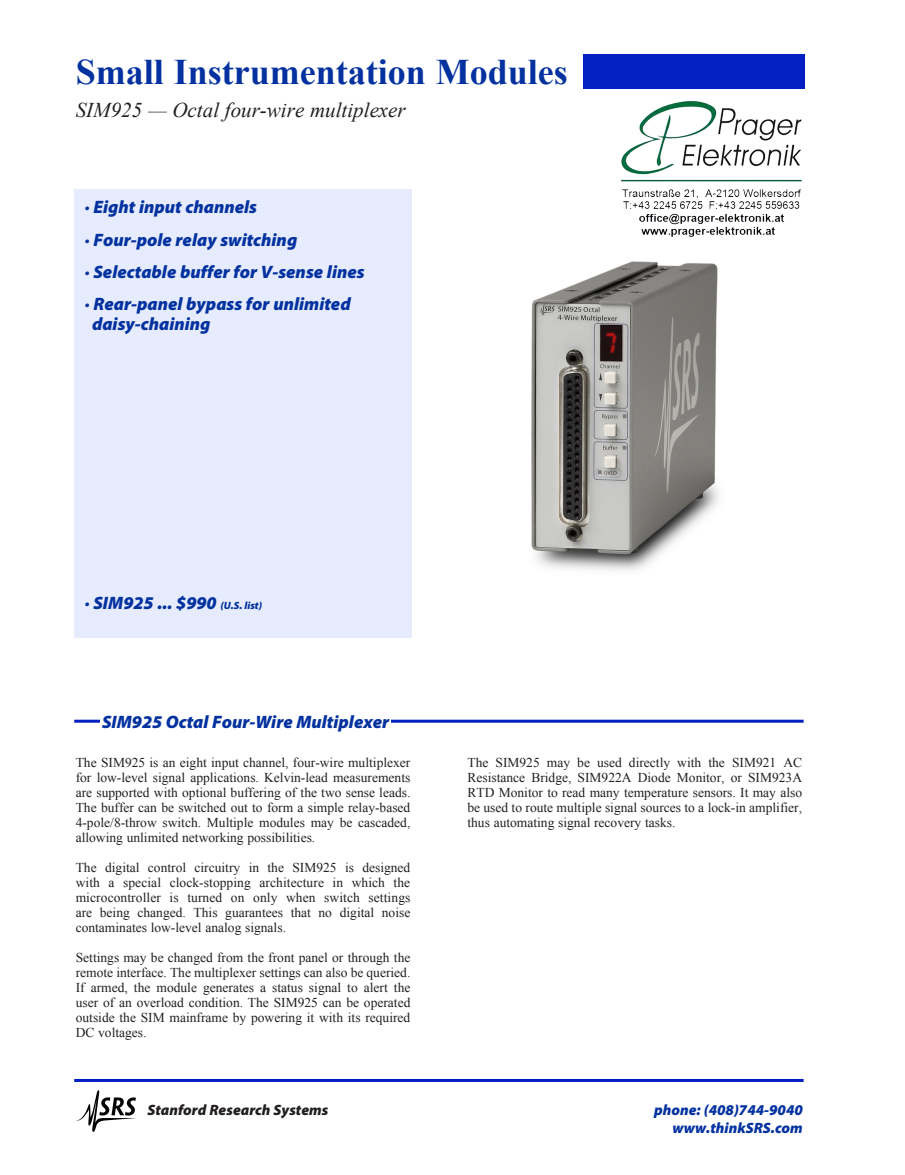
<style>
.page{position:relative;width:905px;height:1175px;background:#fff}
.page>*{position:absolute;margin:0;border:0;box-sizing:border-box;transform-origin:0 0}
.t1{font:700 36px "Times New Roman";color:#0332a0}
.t2{font:italic 21px "Times New Roman";color:#231f20}
.t3{font:italic 900 18px/32.4px "Myriad Pro";color:#0332a0}
.t4{font:italic 900 15px/18px "Myriad Pro";color:#0332a0;text-align:right}
.t5{font:italic 900 15px "Myriad Pro";color:#231f20}
.t6{font:13.5px/15px "Times New Roman";color:#231f20;text-align:justify}
.s1{font-size:10.5px}
</style>
<div class="page">
<svg style="left:74px;top:1078px;width:729px;height:4px"></svg>
<svg style="left:76px;top:1090px;width:60px;height:41px"></svg>
<hr style="left:74px;top:719px;width:729px;height:3px;background:#031fc2">
<div style="left:100px;top:713px;width:291px;height:22px;background:#fff"></div>
<div style="left:74px;top:189px;width:338px;height:448px;background:#e6ecfd"></div>
<svg style="left:583px;top:54px;width:222px;height:35px"></svg>
<div style="left:583px;top:54px;width:221px;height:34px;background:#041fc2"></div>
<img style="left:531px;top:261px;width:188px;height:310px">
<img style="left:620px;top:101px;width:182px;height:136px">
<h1 class="t1" style="left:76px;top:47px;width:493px">Small Instrumentation Modules</h1>
<h2 class="t2" style="left:76px;top:95px;width:331px">SIM925 — Octal four-wire multiplexer</h2>
<h3 class="t3" style="left:85px;top:191px;width:281px">· Eight input channels<br>· Four-pole relay switching<br>· Selectable buffer for V-sense lines · Rear-panel bypass for unlimited</h3>
<h3 class="t3" style="left:92px;top:308px;width:120px">daisy-chaining</h3>
<h3 class="t3" style="left:85px;top:587px;width:179px">· SIM925 ... $990 <span class="s1">(U.S. list)</span></h3>
<h3 class="t3" style="left:102px;top:706px;width:289px">SIM925 Octal Four-Wire Multiplexer</h3>
<p class="t6" style="left:76px;top:755px;width:336px">The SIM925 is an eight input channel, four-wire multiplexer for low-level signal applications. Kelvin-lead measurements are supported with optional buffering of the two sense leads.<br>The buffer can be switched out to form a simple relay-based 4-pole/8-throw switch. Multiple modules may be cascaded, allowing unlimited networking possibilities.</p>
<p class="t6" style="left:76px;top:860px;width:336px">The digital control circuitry in the SIM925 is designed with a special clock-stopping architecture in which the microcontroller is turned on only when switch settings are being changed. This guarantees that no digital noise contaminates low-level analog signals.</p>
<p class="t6" style="left:76px;top:950px;width:336px">Settings may be changed from the front panel or through the remote interface. The multiplexer settings can also be queried.<br>If armed, the module generates a status signal to alert the user of an overload condition. The SIM925 can be operated outside the SIM mainframe by powering it with its required DC voltages.</p>
<p class="t6" style="left:467px;top:755px;width:336px">The SIM925 may be used directly with the SIM921 AC Resistance Bridge, SIM922A Diode Monitor, or SIM923A RTD Monitor to read many temperature sensors. It may also be used to route multiple signal sources to a lock-in amplifier, thus automating signal recovery tasks.</p>
<p class="t5" style="left:147px;top:1101px;width:182px">Stanford Research Systems</p>
<p class="t4" style="left:654px;top:1101px;width:150px">phone: (408)744-9040 www.thinkSRS.com</p>
</div>
